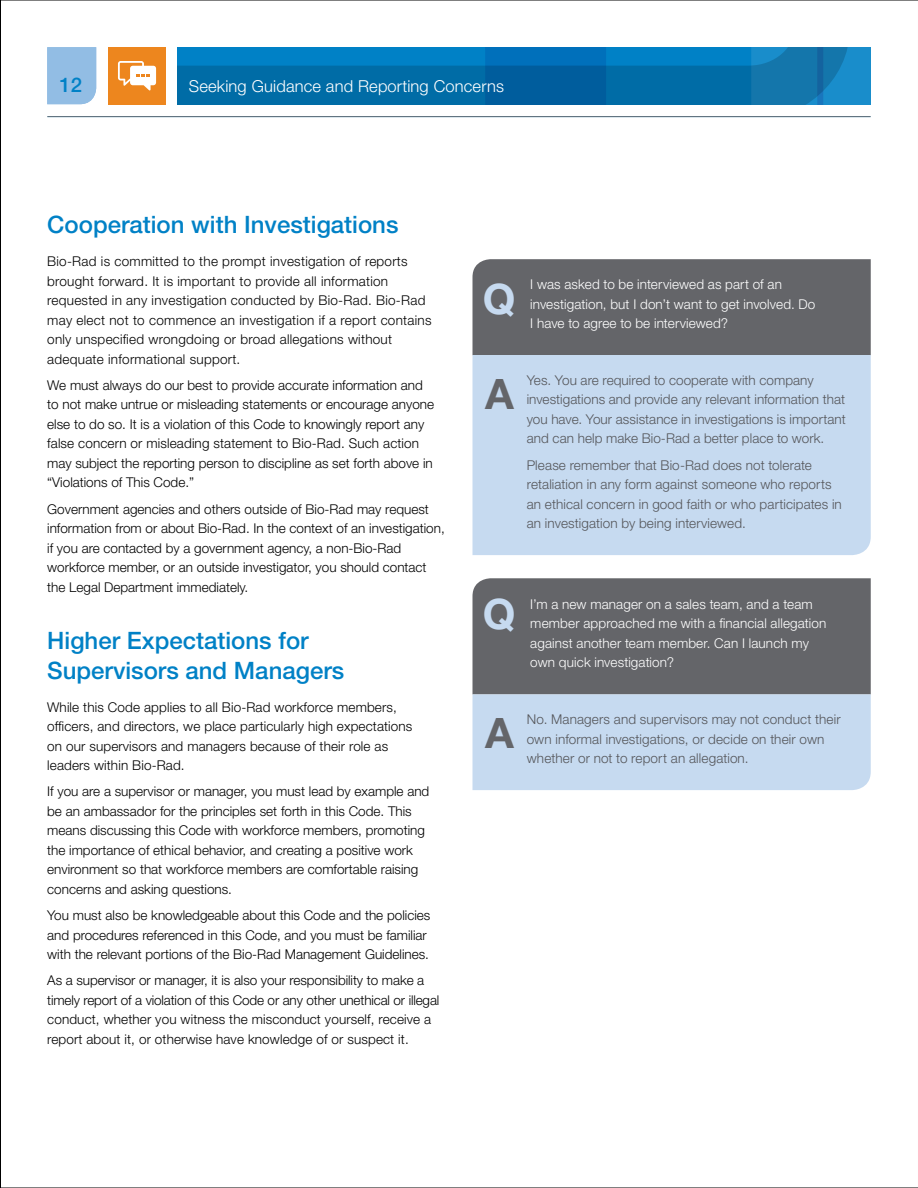
<style>
.page{position:relative;width:918px;height:1188px;background:#fff}
.page>*{position:absolute;margin:0;border:0;box-sizing:border-box;transform-origin:0 0}
.t1{font:700 42px "Helvetica Neue LT Std";color:#c6daf0}
.t2{font:700 42px "Helvetica Neue LT Std";color:#646569}
.t3{font:500 24px/30px "Helvetica Neue LT Std";color:#0081c6}
.t4{font:500 20.25px "Helvetica Neue LT Std";color:#0081c6}
.t5{font:300 16.5px "Helvetica Neue LT Std";letter-spacing:.01em;color:#fff}
.t6{font:300 13.5px/19.5px "Helvetica Neue LT Std";color:#000}
.t7{font:300 13.5px/19.5px "Helvetica Neue LT Std";letter-spacing:.01em;color:#55565a}
.t8{font:300 13.5px/19.5px "Helvetica Neue LT Std";letter-spacing:.02em;color:#000}
.t9{font:300 13.5px/19.5px "Helvetica Neue LT Std";letter-spacing:.01em;color:#fff}
</style>
<div class="page">
<svg style="left:178px;top:47px;width:693px;height:57px;background:#0371af"></svg>
<div style="left:108px;top:47px;width:58px;height:57px;background:#ed861e"></div>
<svg style="left:118px;top:61px;width:38px;height:29px"></svg>
<div style="left:35px;top:105px;width:850px;height:13px;background:#0081c6;opacity:.25"></div>
<div style="left:47px;top:47px;width:49px;height:57px;background:#92bde4"></div>
<div style="left:472px;top:578px;width:399px;height:116px;background:#646569"></div>
<div style="left:472px;top:259px;width:399px;height:96px;background:#646569"></div>
<div style="left:472px;top:355px;width:399px;height:200px;background:#c6daf0"></div>
<div style="left:472px;top:694px;width:399px;height:96px;background:#c6daf0"></div>
<h3 class="t4" style="left:60px;top:72px;width:24px">1253</h3>
<p class="t5" style="left:189px;top:76px;width:316px">Seeking Guidance and Reporting Concerns</p>
<h2 class="t3" style="left:47px;top:209px;width:353px">Cooperation with Investigations</h2>
<p class="t8" style="left:47px;top:251px;width:386px">Bio-Rad is committed to the prompt investigation of reports brought forward. It is important to provide all information requested in any investigation conducted by Bio-Rad. Bio-Rad may elect not to commence an investigation if a report contains only unspecified wrongdoing or broad allegations without adequate informational support.</p>
<p class="t6" style="left:47px;top:375px;width:388px">We must always do our best to provide accurate information and to not make untrue or misleading statements or encourage anyone else to do so. It is a violation of this Code to knowingly report any false concern or misleading statement to Bio-Rad. Such action may subject the reporting person to discipline as set forth above in “Violations of This Code.”</p>
<p class="t6" style="left:47px;top:499px;width:399px">Government agencies and others outside of Bio-Rad may request information from or about Bio-Rad. In the context of an investigation, if you are contacted by a government agency, a non-Bio-Rad workforce member, or an outside investigator, you should contact the Legal Department immediately.</p>
<h2 class="t3" style="left:47px;top:625px;width:299px">Higher Expectations for<br>Supervisors and Managers</h2>
<p class="t6" style="left:47px;top:697px;width:367px">While this Code applies to all Bio-Rad workforce members, officers, and directors, we place particularly high expectations on our supervisors and managers because of their role as leaders within Bio-Rad.</p>
<p class="t6" style="left:47px;top:782px;width:384px">If you are a supervisor or manager, you must lead by example and be an ambassador for the principles set forth in this Code. This means discussing this Code with workforce members, promoting the importance of ethical behavior, and creating a positive work environment so that workforce members are comfortable raising concerns and asking questions.</p>
<p class="t6" style="left:47px;top:905px;width:385px">You must also be knowledgeable about this Code and the policies and procedures referenced in this Code, and you must be familiar with the relevant portions of the Bio-Rad Management Guidelines.</p>
<p class="t6" style="left:47px;top:970px;width:394px">As a supervisor or manager, it is also your responsibility to make a timely report of a violation of this Code or any other unethical or illegal conduct, whether you witness the misconduct yourself, receive a report about it, or otherwise have knowledge of or suspect it.</p>
<h1 class="t1" style="left:483px;top:273px;width:34px">Q</h1>
<p class="t9" style="left:530px;top:274px;width:287px">I was asked to be interviewed as part of an investigation, but I don’t want to get involved. Do<br>I have to agree to be interviewed?</p>
<p class="t9" style="left:526px;top:276px;width:155px">When should I speak out?</p>
<h1 class="t2" style="left:485px;top:368px;width:30px">A</h1>
<p class="t7" style="left:527px;top:370px;width:321px">Yes. You are required to cooperate with company investigations and provide any relevant information that you have. Your assistance in investigations is important and can help make Bio-Rad a better place to work.</p>
<p class="t7" style="left:527px;top:455px;width:317px">Please remember that Bio-Rad does not tolerate retaliation in any form against someone who reports an ethical concern in good faith or who participates in an investigation by being interviewed.</p>
<h1 class="t1" style="left:483px;top:588px;width:34px">Q</h1>
<p class="t9" style="left:530px;top:594px;width:298px">I’m a new manager on a sales team, and a team member approached me with a financial allegation against another team member. Can I launch my own quick investigation?</p>
<p class="t9" style="left:526px;top:595px;width:155px">When should I speak out?</p>
<h1 class="t2" style="left:485px;top:707px;width:30px">A</h1>
<p class="t7" style="left:527px;top:709px;width:315px">No. Managers and supervisors may not conduct their own informal investigations, or decide on their own whether or not to report an allegation.</p>
</div>
